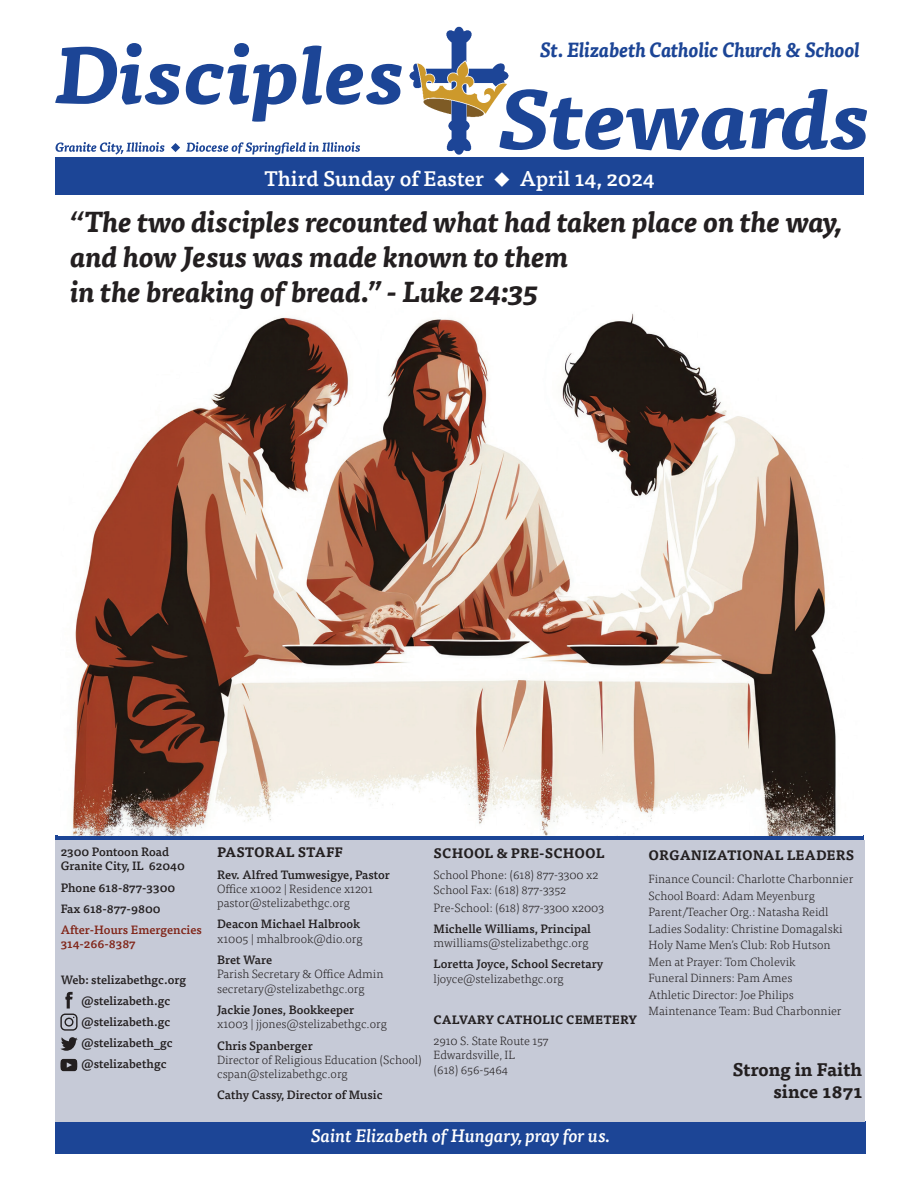
<style>
.page{position:relative;width:918px;height:1188px;background:#fff}
.page>*{position:absolute;margin:0;border:0;box-sizing:border-box;transform-origin:0 0}
.t1{font:italic 700 81.15px "Tisa Pro";color:#1c4596;scale:1.12 1}
.t2{font:italic 700 78.75px "Tisa Pro";color:#1c4596;scale:1.12 1}
.t3{font:italic 700 28.5px/34.5px "Tisa Pro";color:#231f20}
.t4{font:500 21px "Tisa Pro";color:#fff}
.t5{font:italic 700 20.25px "Tisa Pro";color:#1c4596;scale:.93 1}
.t6{font:italic 500 18px "Tisa Pro";color:#fff}
.t7{font:700 18px/21.6px "Tisa Pro";color:#231f20;text-align:right}
.t8{font:700 13.5px "Tisa Pro";color:#231f20}
.t9{font:300 12px/14.4px "Tisa Pro";color:#231f20}
.t10{font:500 12px/21.1px "Tisa Pro";color:#231f20}
.t11{font:700 12px/21.1px "Tisa Pro";color:#231f20}
.t12{font:500 12px "Tisa Pro";color:#802417}
.s1{color:#802417}
.s2{font-weight:500}
.s3{font-weight:300}
</style>
<div class="page">
<svg style="left:56px;top:142px;width:108px;height:13px"></svg>
<svg style="left:171px;top:143px;width:9px;height:9px"></svg>
<svg style="left:186px;top:142px;width:174px;height:13px"></svg>
<div style="left:55px;top:158px;width:809px;height:6px;background:#1c4596"></div>
<img style="left:410px;top:26px;width:98px;height:128px">
<div style="left:55px;top:163px;width:809px;height:32px;background:#1c4596"></div>
<div style="left:55px;top:1121px;width:811px;height:32px;background:#1c4596"></div>
<div style="left:55px;top:840px;width:810px;height:282px;background:#c6cad7"></div>
<svg style="left:60px;top:1037px;width:18px;height:14px"></svg>
<svg style="left:60px;top:1059px;width:17px;height:12px"></svg>
<svg style="left:60px;top:992px;width:18px;height:39px"></svg>
<hr style="left:56px;top:836px;width:808px;height:4px;background:#1c4596">
<img style="left:72px;top:313px;width:765px;height:523px">
<p class="t2" style="left:55px;top:12px;width:315px">Disciples</p>
<p class="t5" style="left:540px;top:33px;width:346px">St. Elizabeth Catholic Church &amp; School</p>
<p class="t1" style="left:497px;top:54px;width:336px">Stewards</p>
<p class="t4" style="left:264px;top:162px;width:392px">Third Sunday of Easter ◆ April 14, 2024</p>
<p class="t3" style="left:71px;top:204px;width:772px">“The two disciples recounted what had taken place on the way, and how Jesus was made known to them<br>in the breaking of bread.” - Luke 24:35</p>
<p class="t10" style="left:61px;top:844px;width:126px;line-height:14.4px">2300 Pontoon Road<br>Granite City, IL 62040</p>
<p class="t10" style="left:61px;top:876px;width:143px">Phone 618-877-3300<br>Fax 618-877-9800<br><span class="s1">After-Hours Emergencies</span></p>
<p class="t12" style="left:61px;top:935px;width:77px">314-266-8387</p>
<p class="t10" style="left:61px;top:968px;width:127px;text-align:center">Web: stelizabethgc.org @stelizabeth.gc @stelizabeth.gc @stelizabeth_gc @stelizabethgc</p>
<p class="t8" style="left:217px;top:842px;width:127px">PASTORAL STAFF</p>
<p class="t9" style="left:217px;top:867px;width:174px"><span class="s2">Rev. Alfred Tumwesigye, Pastor<br></span>Office x1002 | Residence x1201 pastor@stelizabethgc.org</p>
<p class="t9" style="left:217px;top:917px;width:147px"><span class="s2">Deacon Michael Halbrook </span>x1005 | mhalbrook@dio.org</p>
<p class="t9" style="left:217px;top:952px;width:168px"><span class="s2">Bret Ware<br></span>Parish Secretary &amp; Office Admin secretary@stelizabethgc.org</p>
<p class="t9" style="left:217px;top:1002px;width:171px"><span class="s2">Jackie Jones, Bookkeeper </span>x1003 | jjones@stelizabethgc.org</p>
<p class="t9" style="left:217px;top:1038px;width:206px"><span class="s2">Chris Spanberger<br></span>Director of Religious Education (School) cspan@stelizabethgc.org</p>
<p class="t10" style="left:217px;top:1084px;width:167px">Cathy Cassy, Director of Music</p>
<p class="t8" style="left:434px;top:842px;width:173px">SCHOOL &amp; PRE-SCHOOL</p>
<p class="t9" style="left:434px;top:867px;width:166px">School Phone: (618) 877-3300 x2<br>School Fax: (618) 877-3352</p>
<p class="t9" style="left:434px;top:896px;width:172px;line-height:21.1px">Pre-School: (618) 877-3300 x2003<br><span class="s2">Michelle Williams, Principal</span></p>
<p class="t10" style="left:434px;top:932px;width:171px"><span class="s3">mwilliams@stelizabethgc.org<br></span>Loretta Joyce, School Secretary</p>
<p class="t9" style="left:434px;top:971px;width:132px">ljoyce@stelizabethgc.org</p>
<p class="t11" style="left:434px;top:1008px;width:205px">CALVARY CATHOLIC CEMETERY<br><span class="s3">2910 S. State Route 157</span></p>
<p class="t9" style="left:434px;top:1047px;width:83px">Edwardsville, IL (618) 656-5464</p>
<p class="t6" style="left:311px;top:1121px;width:301px">Saint Elizabeth of Hungary, pray for us.</p>
<p class="t8" style="left:649px;top:844px;width:207px">ORGANIZATIONAL LEADERS</p>
<p class="t9" style="left:649px;top:870px;width:206px;line-height:16.5px">Finance Council: Charlotte Charbonnier School Board: Adam Meyenburg Parent/Teacher Org.: Natasha Reidl Ladies Sodality: Christine Domagalski Holy Name Men’s Club: Rob Hutson Men at Prayer: Tom Cholevik<br>Funeral Dinners: Pam Ames<br>Athletic Director: Joe Philips Maintenance Team: Bud Charbonnier</p>
<p class="t7" style="left:732px;top:1058px;width:132px">Strong in Faith since 1871</p>
</div>
